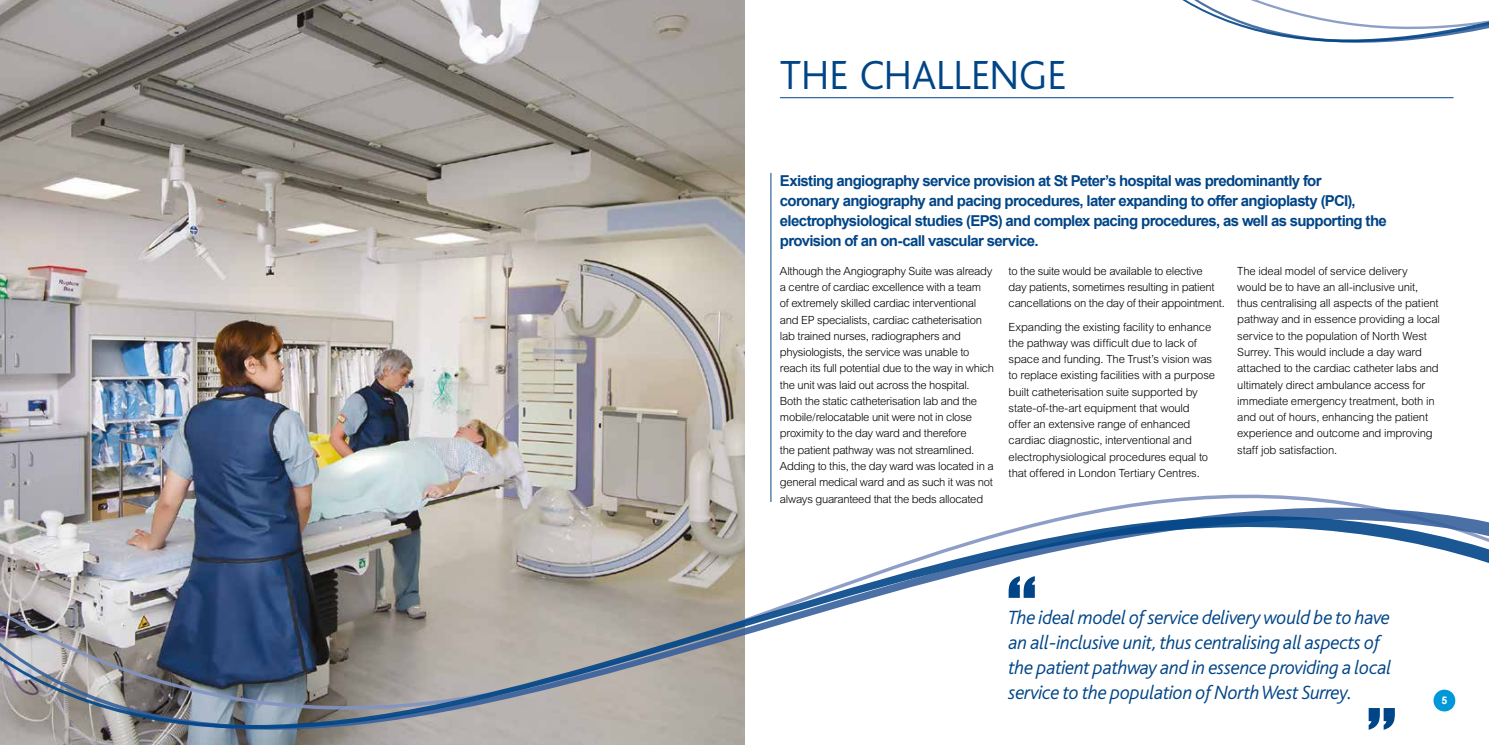
<style>
.page{position:relative;width:1489px;height:745px;background:#fff}
.page>*{position:absolute;margin:0;border:0;box-sizing:border-box;transform-origin:0 0}
.t1{font:300 42.5px "Bliss";letter-spacing:-.01em;color:#004587}
.t2{font:italic 300 20px/25px "Bliss";letter-spacing:-.02em;color:#004587}
.t3{font:700 15px/20px "Arial";letter-spacing:-.045em;color:#004587}
.t4{font:300 11.25px/16.2px "Arial";letter-spacing:-.02em;color:#000}
.t5{font:700 10.5px "Arial";color:#fff}
</style>
<div class="page">
<img style="left:0;top:0;width:744px;height:421px">
<hr style="left:780px;top:97px;width:673px;height:1px;background:#004587">
<hr style="left:770px;top:173px;width:1px;height:328px;background:#004587">
<img style="left:0;top:421px;width:772px;height:42px">
<img style="left:0;top:463px;width:772px;height:7px">
<img style="left:0;top:470px;width:1488px;height:274px">
<div style="left:1433px;top:689px;width:22px;height:22px;background:#0098d8;border-radius:50%"></div>
<svg style="left:1182px;top:0;width:306px;height:43px"></svg>
<h1 class="t1" style="left:780px;top:52px;width:288px">THE CHALLENGE</h1>
<p class="t3" style="left:780px;top:171px;width:608px">Existing angiography service provision at St Peter’s hospital was predominantly for<br>coronary angiography and pacing procedures, later expanding to offer angioplasty (PCI), electrophysiological studies (EPS) and complex pacing procedures, as well as supporting the provision of an on-call vascular service.</p>
<p class="t4" style="left:780px;top:262px;width:216px">Although the Angiography Suite was already a centre of cardiac excellence with a team<br>of extremely skilled cardiac interventional and EP specialists, cardiac catheterisation lab trained nurses, radiographers and physiologists, the service was unable to reach its full potential due to the way in which the unit was laid out across the hospital.<br>Both the static catheterisation lab and the mobile/relocatable unit were not in close proximity to the day ward and therefore<br>the patient pathway was not streamlined.<br>Adding to this, the day ward was located in a general medical ward and as such it was not always guaranteed that the beds allocated</p>
<p class="t4" style="left:1008px;top:262px;width:218px">to the suite would be available to elective<br>day patients, sometimes resulting in patient cancellations on the day of their appointment.</p>
<p class="t4" style="left:1008px;top:318px;width:208px">Expanding the existing facility to enhance the pathway was difficult due to lack of space and funding. The Trust’s vision was to replace existing facilities with a purpose built catheterisation suite supported by state-of-the-art equipment that would<br>offer an extensive range of enhanced cardiac diagnostic, interventional and electrophysiological procedures equal to that offered in London Tertiary Centres.</p>
<p class="t4" style="left:1237px;top:262px;width:204px">The ideal model of service delivery<br>would be to have an all-inclusive unit, thus centralising all aspects of the patient pathway and in essence providing a local service to the population of North West Surrey. This would include a day ward attached to the cardiac catheter labs and ultimately direct ambulance access for immediate emergency treatment, both in and out of hours, enhancing the patient experience and outcome and improving staff job satisfaction.</p>
<h2 class="t2" style="left:1008px;top:604px;width:384px">The ideal model of service delivery would be to have an all-inclusive unit, thus centralising all aspects of the patient pathway and in essence providing a local service to the population of North West Surrey.</h2>
<p class="t5" style="left:1441px;top:693px;width:7px">5</p>
</div>
